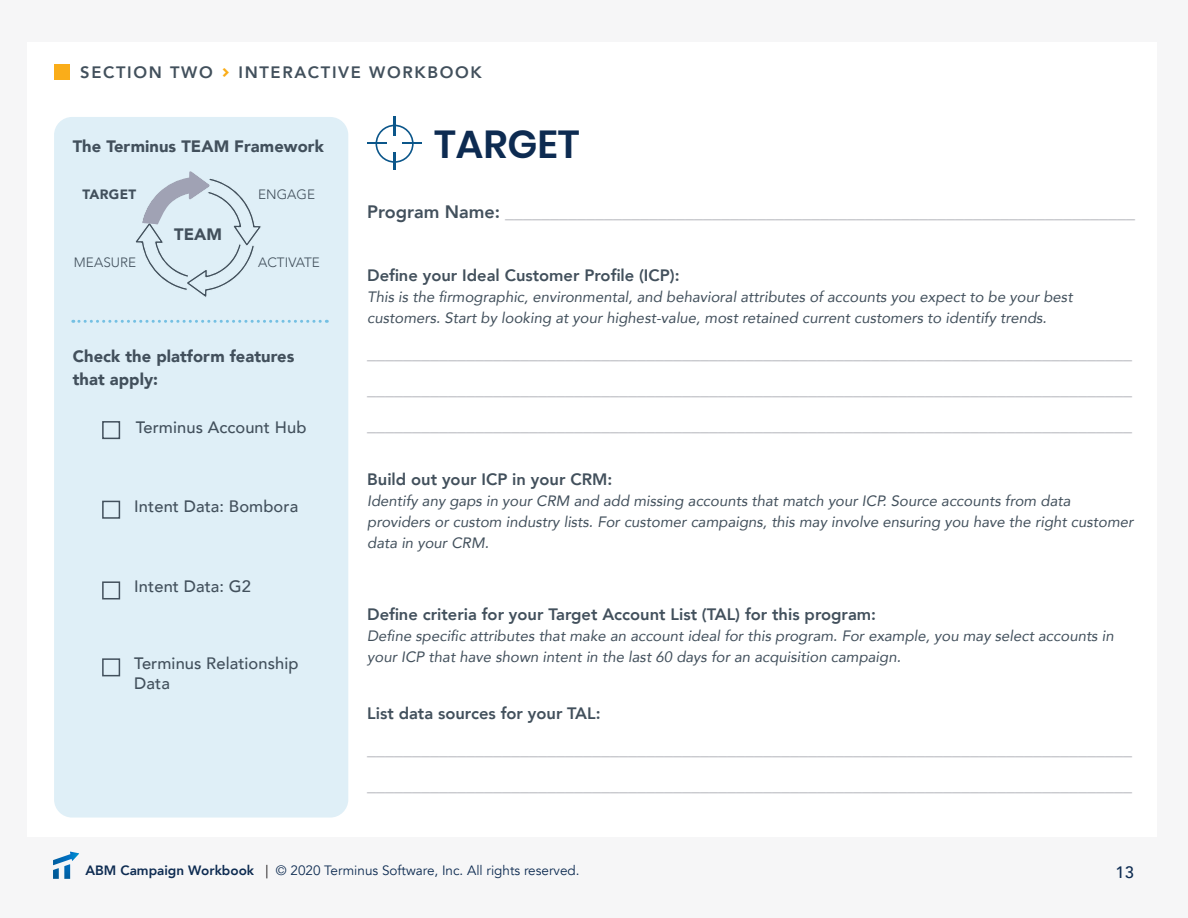
<style>
.page{position:relative;width:1188px;height:918px;background:#f6f6f7}
.page>*{position:absolute;margin:0;border:0;box-sizing:border-box;transform-origin:0 0}
.t1{font:600 39px "Poppins";color:#0d2b51}
.body{font:300 18px "Avenir";color:#abadb4}
.body-2{font:18px "Avenir";color:#abadb4}
.body-3{font:800 16.5px "Avenir";color:#42505c}
.body-4{font:500 16.5px/19.8px "Avenir";letter-spacing:.005em;color:#42505c}
.body-5{font:900 16.5px/22.5px "Avenir";letter-spacing:.005em;color:#42505c}
.body-6{font:800 16.5px "Avenir";letter-spacing:.1em;color:#42505c}
.t2{font:500 16.5px "Avenir";color:#0d2b51}
.body-7{font:italic 15px/21px "Avenir";color:#42505c}
.t3{font:13.5px "Avenir";color:#0d2b51}
.body-8{font:300 13.5px "Avenir";letter-spacing:.005em;color:#42505c}
.body-9{font:900 13.5px "Avenir";letter-spacing:.025em;color:#42505c}
.s1{font-family:"Campton";font-weight:700;color:#faad19}
.s2{font-weight:800;color:#42505c}
.s3{font-weight:800}
.s4{color:#231f20}
</style>
<div class="page">
<div style="left:27px;top:42px;width:1130px;height:795px;background:#fff"></div>
<svg style="left:53px;top:852px;width:26px;height:27px"></svg>
<div style="left:54px;top:64px;width:16px;height:16px;background:#faad19"></div>
<div style="left:54px;top:117px;width:294px;height:701px;background:#dfeff7;border-radius:18px"></div>
<div style="left:102px;top:421px;width:18px;height:18px;border:2px solid #42505c"></div>
<div style="left:102px;top:501px;width:18px;height:18px;border:2px solid #42505c"></div>
<div style="left:102px;top:581px;width:18px;height:18px;border:2px solid #42505c"></div>
<div style="left:102px;top:658px;width:18px;height:18px;border:2px solid #42505c"></div>
<svg style="left:73px;top:320px;width:254px;height:3px"></svg>
<svg style="left:368px;top:117px;width:53px;height:53px"></svg>
<svg style="left:135px;top:171px;width:126px;height:126px"></svg>
<p class="body-6" style="left:80px;top:59px;width:403px">SECTION TWO <span class="s1">↑</span> INTERACTIVE WORKBOOK</p>
<p class="body-5" style="left:73px;top:134px;width:253px">The Terminus TEAM Framework</p>
<p class="body-9" style="left:83px;top:183px;width:55px">TARGET</p>
<p class="body-5" style="left:174px;top:223px;width:49px">TEAM</p>
<p class="body-8" style="left:258px;top:186px;width:59px">ENGAGE</p>
<p class="body-8" style="left:74px;top:254px;width:64px">MEASURE</p>
<p class="body-8" style="left:258px;top:254px;width:63px">ACTIVATE</p>
<p class="body-5" style="left:73px;top:345px;width:223px">Check the platform features that apply:</p>
<p class="body-4" style="left:136px;top:417px;width:172px">Terminus Account Hub</p>
<p class="body-4" style="left:134px;top:495px;width:165px">Intent Data: Bombora</p>
<p class="body-4" style="left:134px;top:575px;width:118px">Intent Data: G2</p>
<p class="body-4" style="left:134px;top:653px;width:166px">Terminus Relationship<br>Data</p>
<p class="t1" style="left:434px;top:122px;width:147px">TARGET</p>
<p class="body-2" style="left:367px;top:201px;width:769px"><span class="s2">Program Name:</span> ______________________________________________________________________</p>
<p class="body-3" style="left:367px;top:262px;width:314px">Define your Ideal Customer Profile (ICP):</p>
<p class="body-7" style="left:367px;top:286px;width:707px">This is the firmographic, environmental, and behavioral attributes of accounts you expect to be your best customers. Start by looking at your highest-value, most retained current customers to identify trends.</p>
<p class="body" style="left:367px;top:342px;width:767px">_____________________________________________________________________________________</p>
<p class="body" style="left:367px;top:378px;width:767px">_____________________________________________________________________________________</p>
<p class="body" style="left:367px;top:414px;width:767px">_____________________________________________________________________________________</p>
<p class="body-3" style="left:367px;top:466px;width:247px">Build out your ICP in your CRM:</p>
<p class="body-7" style="left:367px;top:490px;width:768px">Identify any gaps in your CRM and add missing accounts that match your ICP. Source accounts from data providers or custom industry lists. For customer campaigns, this may involve ensuring you have the right customer data in your CRM.</p>
<p class="body-3" style="left:367px;top:601px;width:510px">Define criteria for your Target Account List (TAL) for this program:</p>
<p class="body-7" style="left:367px;top:625px;width:748px">Define specific attributes that make an account ideal for this program. For example, you may select accounts in your ICP that have shown intent in the last 60 days for an acquisition campaign.</p>
<p class="body-3" style="left:367px;top:700px;width:235px">List data sources for your TAL:</p>
<p class="body" style="left:367px;top:738px;width:767px">_____________________________________________________________________________________</p>
<p class="body" style="left:367px;top:774px;width:767px">_____________________________________________________________________________________</p>
<p class="t3" style="left:86px;top:862px;width:496px"><span class="s3">ABM Campaign Workbook</span> <span class="s4">|</span> © 2020 Terminus Software, Inc. All rights reserved.</p>
<p class="t2" style="left:1116px;top:857px;width:20px">13</p>
</div>
